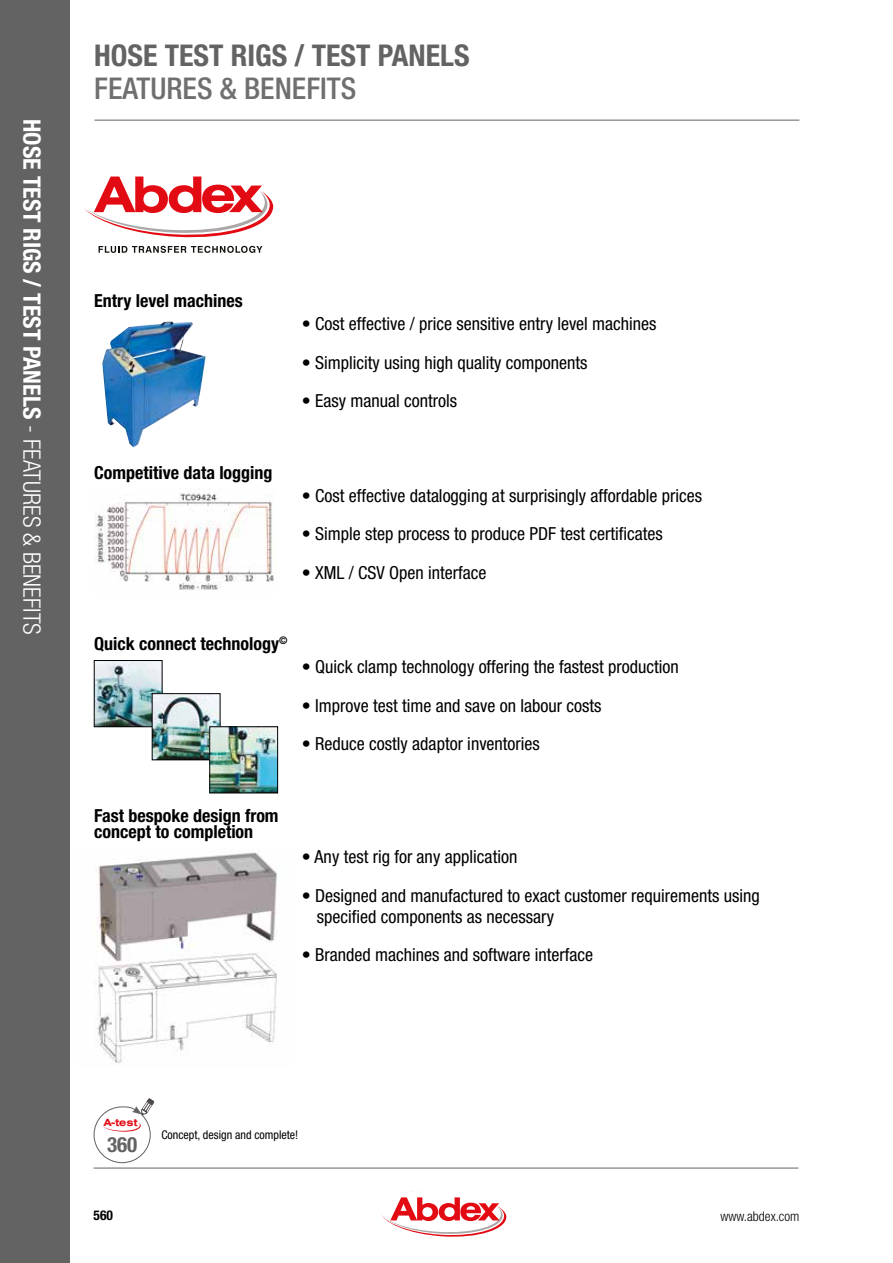
<style>
.page{position:relative;width:893px;height:1263px;background:#fff}
.page>*{position:absolute;margin:0;border:0;box-sizing:border-box;transform-origin:0 0}
.t1{font:700 condensed 30px "Helvetica Neue";color:#646363}
.t2{font:500 condensed 30px "Helvetica Neue";color:#706f6f}
.t3{font:700 condensed 24px "Helvetica Neue";color:#fff}
.t4{font:700 condensed 21px "Helvetica Neue";color:#646363}
.t5{font:condensed 18px/21px "Helvetica Neue";color:#000}
.t6{font:700 condensed 18px/16.5px "Helvetica Neue";color:#000}
.t7{font:300 condensed 13.5px "Helvetica Neue";color:#000}
.t8{font:700 condensed 13.5px "Helvetica Neue";color:#000}
.t9{font:condensed 12px "Helvetica Neue";color:#000}
.t10{font:700 expanded 10.05px "Swiss 721 BT";color:#e30b13}
.s1{font-weight:300}
</style>
<div class="page">
<div style="left:0;top:0;width:70px;height:1263px;background:#646363"></div>
<hr style="left:95px;top:120px;width:704px;height:1px;background:#646363">
<hr style="left:94px;top:1168px;width:704px;height:1px;background:#646363">
<svg style="left:93px;top:1098px;width:62px;height:66px"></svg>
<svg style="left:381px;top:1191px;width:125px;height:46px"></svg>
<svg style="left:84px;top:177px;width:189px;height:61px"></svg>
<svg style="left:99px;top:246px;width:163px;height:7px"></svg>
<img style="left:102px;top:321px;width:104px;height:126px">
<img style="left:94px;top:493px;width:180px;height:98px">
<img style="left:95px;top:852px;width:182px;height:213px">
<img style="left:96px;top:662px;width:64px;height:63px">
<div style="left:94px;top:660px;width:68px;height:67px;border:1px solid #000"></div>
<img style="left:154px;top:695px;width:64px;height:63px">
<div style="left:152px;top:693px;width:68px;height:67px;border:1px solid #000"></div>
<img style="left:212px;top:729px;width:64px;height:62px">
<div style="left:210px;top:727px;width:68px;height:66px;border:1px solid #000"></div>
<h2 class="t3" style="left:46px;top:119px;width:517px;rotate:90deg">hose test rigs / test panels <span class="s1">- Features &amp; benefits</span></h2>
<h1 class="t1" style="left:94px;top:37px;width:377px">hose test rigs / test panels</h1>
<h1 class="t2" style="left:94px;top:70px;width:264px">FEATURES &amp; BENEFITS</h1>
<p class="t6" style="left:94px;top:292px;width:150px">Entry level machines</p>
<p class="t5" style="left:302px;top:313px;width:356px">• Cost effective / price sensitive entry level machines</p>
<p class="t5" style="left:302px;top:352px;width:287px">• Simplicity using high quality components</p>
<p class="t5" style="left:302px;top:390px;width:157px">• Easy manual controls</p>
<p class="t6" style="left:94px;top:464px;width:180px">Competitive data logging</p>
<p class="t5" style="left:302px;top:485px;width:402px">• Cost effective datalogging at surprisingly affordable prices</p>
<p class="t5" style="left:302px;top:523px;width:362px">• Simple step process to produce PDF test certificates</p>
<p class="t5" style="left:302px;top:562px;width:186px">• XML / CSV Open interface</p>
<p class="t6" style="left:94px;top:635px;width:195px">Quick connect technology<sup>©</sup></p>
<p class="t5" style="left:302px;top:656px;width:378px">• Quick clamp technology offering the fastest production</p>
<p class="t5" style="left:302px;top:695px;width:301px">• Improve test time and save on labour costs</p>
<p class="t5" style="left:302px;top:733px;width:239px">• Reduce costly adaptor inventories</p>
<p class="t6" style="left:94px;top:807px;width:186px">Fast bespoke design from concept to completion</p>
<p class="t5" style="left:302px;top:846px;width:217px">• Any test rig for any application</p>
<p class="t5" style="left:317px;top:884px;width:444px;text-indent:-15px">• Designed and manufactured to exact customer requirements using specified components as necessary</p>
<p class="t5" style="left:302px;top:944px;width:293px">• Branded machines and software interface</p>
<p class="t10" style="left:104px;top:1116px;width:35px">A-test</p>
<p class="t4" style="left:107px;top:1131px;width:32px">360</p>
<p class="t9" style="left:161px;top:1127px;width:139px">Concept, design and complete!</p>
<p class="t8" style="left:94px;top:1207px;width:21px">560</p>
<p class="t7" style="left:720px;top:1208px;width:81px">www.abdex.com</p>
</div>
